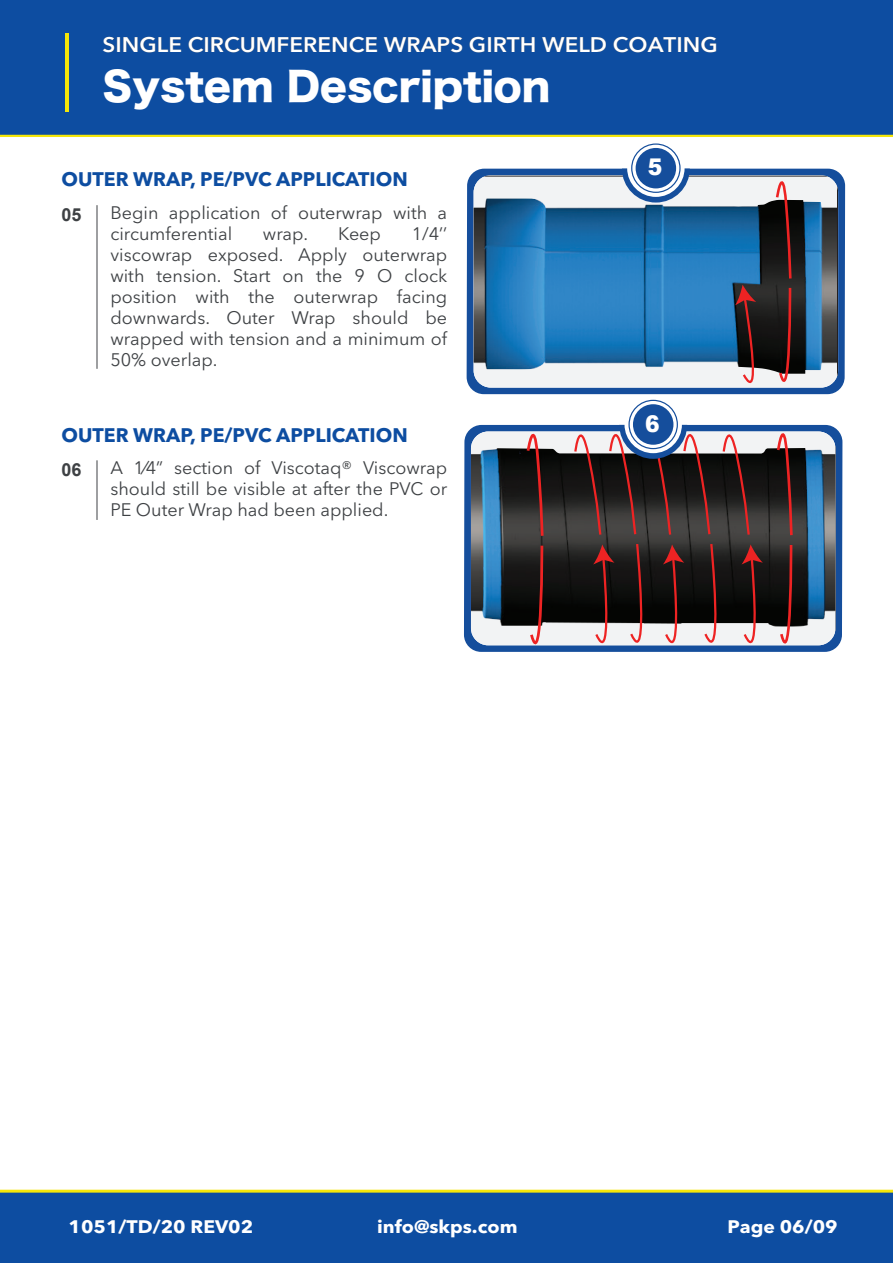
<style>
.page{position:relative;width:893px;height:1263px;background:#fff}
.page>*{position:absolute;margin:0;border:0;box-sizing:border-box;transform-origin:0 0}
.t1{font:39px "Hira Kaku Std W8";color:#fff}
.t2{font:900 23.1px "Arial";color:#fff;scale:.94 1}
.t3{font:600 21px "Avenir Next LT Pro";color:#fff;scale:1.07 1}
.t4{font:700 19.5px "Avenir Next LT Pro";color:#0d4da1}
.t5{font:18px/21px "Avenir Next LT Pro";color:#3e4144;text-align:justify}
.t6{font:700 18px "Avenir Next LT Pro";color:#fff;scale:1.07 1}
.t7{font:700 18px "Arial";color:#3e4144}
</style>
<div class="page">
<svg style="left:467px;top:169px;width:378px;height:225px;background:#2559a0"></svg>
<svg style="left:474px;top:176px;width:364px;height:212px"></svg>
<svg style="left:735px;top:285px;width:26px;height:103px"></svg>
<svg style="left:774px;top:175px;width:19px;height:213px;background:#543837"></svg>
<svg style="left:622px;top:169px;width:68px;height:34px"></svg>
<svg style="left:627px;top:139px;width:58px;height:58px"></svg>
<div style="left:636px;top:148px;width:40px;height:40px;background:#154e9c;border-radius:50%"></div>
<div style="left:631px;top:143px;width:50px;height:50px;border:1px solid #154e9c;border-radius:50%"></div>
<hr style="left:97px;top:205px;width:1px;height:164px;background:#3f4144">
<div style="left:0;top:0;width:893px;height:135px;background:#0d4da1"></div>
<hr style="left:65px;top:33px;width:4px;height:78px;background:#f4e609">
<hr style="left:0;top:135px;width:893px;height:2px;background:#f4e609">
<hr style="left:97px;top:460px;width:1px;height:60px;background:#3f4144">
<svg style="left:464px;top:425px;width:378px;height:227px;background:#295ca2"></svg>
<svg style="left:471px;top:431px;width:364px;height:214px"></svg>
<svg style="left:525px;top:431px;width:20px;height:214px;background:#583b3a"></svg>
<svg style="left:775px;top:431px;width:19px;height:214px;background:#573938"></svg>
<svg style="left:573px;top:425px;width:190px;height:220px;background:#514042"></svg>
<svg style="left:624px;top:396px;width:58px;height:57px"></svg>
<div style="left:633px;top:404px;width:40px;height:41px;background:#154e9c;border-radius:50%"></div>
<div style="left:628px;top:400px;width:50px;height:49px;border:1px solid #154e9c;border-radius:50%"></div>
<div style="left:0;top:1190px;width:893px;height:73px;background:#0d4da1"></div>
<svg style="left:0;top:1189px;width:893px;height:4px;background:#e1dc41"></svg>
<p class="t3" style="left:103px;top:32px;width:576px">SINGLE CIRCUMFERENCE WRAPS GIRTH WELD COATING</p>
<h1 class="t1" style="left:103px;top:65px;width:449px">System Description</h1>
<p class="t4" style="left:62px;top:167px;width:348px">OUTER WRAP, PE/PVC APPLICATION</p>
<p class="t7" style="left:62px;top:202px;width:22px">05</p>
<p class="t5" style="left:110px;top:202px;width:338px">Begin application of outerwrap with a circumferential</p>
<p class="t5" style="left:110px;top:223px;width:338px;text-indent:301px">1/4’’ viscowrap exposed. Apply outerwrap with tension. Start on the 9 O clock position with the outerwrap facing downwards. Outer Wrap should be wrapped with tension and a minimum of 50% overlap.</p>
<p class="t5" style="left:263px;top:223px;width:47px">wrap.</p>
<p class="t5" style="left:338px;top:223px;width:44px">Keep</p>
<p class="t4" style="left:62px;top:423px;width:348px">OUTER WRAP, PE/PVC APPLICATION</p>
<p class="t7" style="left:62px;top:457px;width:22px">06</p>
<p class="t5" style="left:110px;top:457px;width:338px">A 1⁄4” section of Viscotaq® Viscowrap should still be visible at after the PVC or PE Outer Wrap had been applied.</p>
<p class="t2" style="left:648px;top:150px;width:17px">5</p>
<p class="t2" style="left:645px;top:407px;width:17px">6</p>
<p class="t6" style="left:69px;top:1215px;width:174px">1051/TD/20 REV02</p>
<p class="t6" style="left:377px;top:1215px;width:133px">info@skps.com</p>
<p class="t6" style="left:727px;top:1215px;width:105px">Page 06/09</p>
</div>
